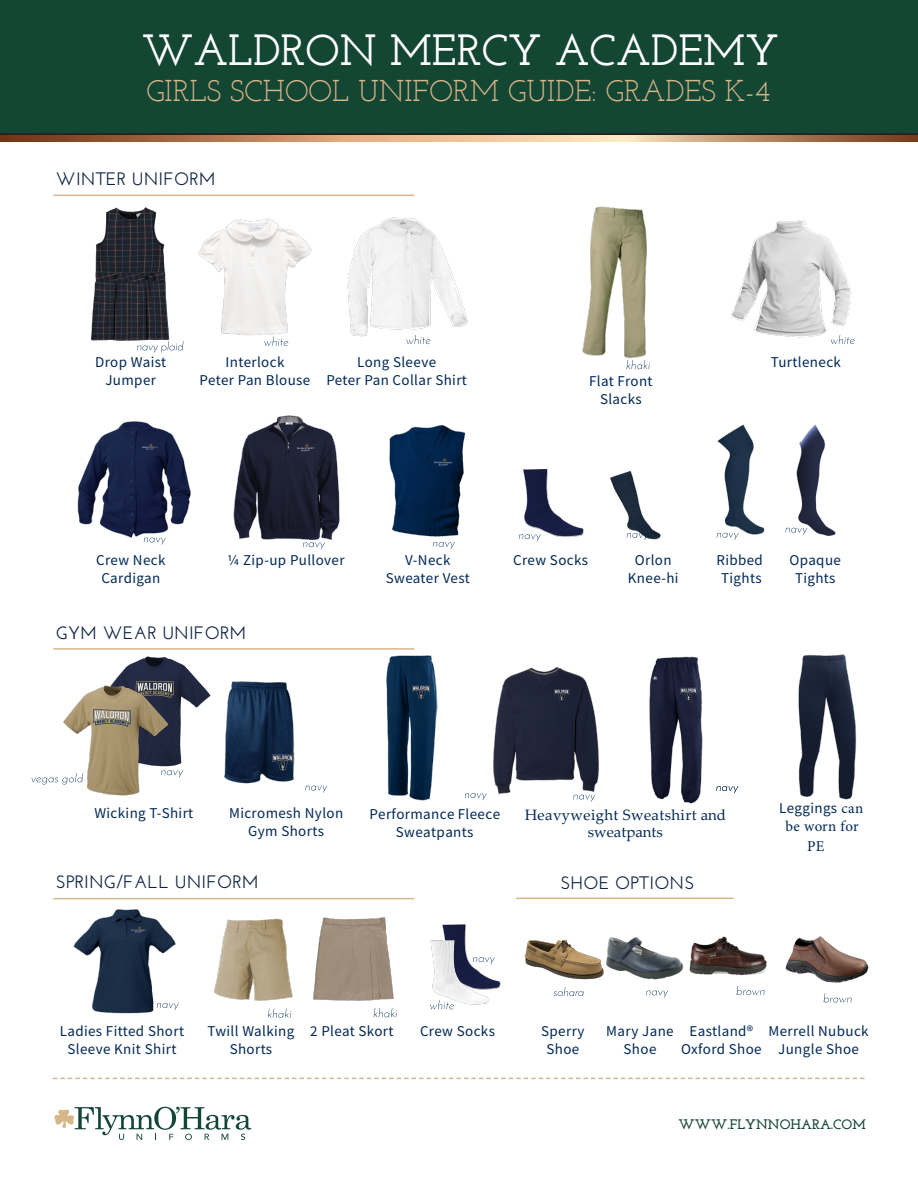
<style>
.page{position:relative;width:918px;height:1188px;background:#fff}
.page>*{position:absolute;margin:0;border:0;box-sizing:border-box;transform-origin:0 0}
.t1{font:600 43.5px "Josefin Slab";color:#fff}
.t2{font:30px "Josefin Slab";color:#d7b688}
.t3{font:600 18px "Josefin Sans";letter-spacing:.01em;color:#0d2141}
.t4{font:15px/18px "Source Sans Pro";letter-spacing:.025em;color:#002855;text-align:center}
.t5{font:15px/17.4px "Palatino Linotype";letter-spacing:.025em;color:#002855;text-align:center}
.t6{font:15px/20px "Minion Pro";letter-spacing:.025em;color:#002855}
.t7{font:700 13.8px "Josefin Slab";color:#144634}
.s1{font-family:"Minion Pro"}
</style>
<div class="page">
<img style="left:582px;top:206px;width:65px;height:153px">
<img style="left:224px;top:681px;width:104px;height:105px">
<img style="left:347px;top:217px;width:121px;height:128px">
<img style="left:493px;top:667px;width:106px;height:128px">
<img style="left:649px;top:656px;width:90px;height:148px">
<img style="left:314px;top:917px;width:80px;height:84px">
<img style="left:386px;top:655px;width:97px;height:146px">
<img style="left:77px;top:421px;width:114px;height:122px">
<img style="left:798px;top:654px;width:59px;height:146px">
<img style="left:233px;top:415px;width:107px;height:126px">
<img style="left:389px;top:425px;width:77px;height:112px">
<img style="left:198px;top:218px;width:114px;height:125px">
<img style="left:63px;top:897px;width:126px;height:117px">
<img style="left:523px;top:469px;width:61px;height:73px">
<img style="left:442px;top:924px;width:25px;height:4px">
<img style="left:430px;top:928px;width:71px;height:78px">
<img style="left:213px;top:918px;width:80px;height:94px">
<img style="left:611px;top:937px;width:58px;height:54px">
<img style="left:786px;top:424px;width:50px;height:112px">
<img style="left:716px;top:424px;width:49px;height:114px">
<img style="left:610px;top:470px;width:51px;height:70px">
<img style="left:524px;top:937px;width:87px;height:60px">
<img style="left:730px;top:219px;width:122px;height:121px">
<img style="left:112px;top:656px;width:99px;height:110px">
<img style="left:63px;top:684px;width:108px;height:112px">
<svg style="left:137px;top:341px;width:47px;height:12px"></svg>
<svg style="left:554px;top:987px;width:30px;height:9px"></svg>
<hr style="left:53px;top:648px;width:361px;height:2px;background:#d7b688">
<hr style="left:53px;top:898px;width:361px;height:1px;background:#d7b688">
<hr style="left:53px;top:195px;width:361px;height:1px;background:#d7b688">
<div style="left:0;top:0;width:918px;height:135px;background:#144634"></div>
<svg style="left:54px;top:1107px;width:197px;height:33px"></svg>
<svg style="left:53px;top:1078px;width:811px;height:1px"></svg>
<svg style="left:0;top:135px;width:918px;height:7px;background:#c1906a"></svg>
<img style="left:669px;top:936px;width:98px;height:41px">
<img style="left:785px;top:936px;width:84px;height:47px">
<svg style="left:737px;top:986px;width:27px;height:9px"></svg>
<svg style="left:824px;top:993px;width:27px;height:10px"></svg>
<svg style="left:646px;top:991px;width:22px;height:7px"></svg>
<svg style="left:157px;top:1003px;width:22px;height:7px"></svg>
<svg style="left:473px;top:957px;width:22px;height:7px"></svg>
<svg style="left:465px;top:793px;width:22px;height:7px"></svg>
<svg style="left:305px;top:786px;width:22px;height:7px"></svg>
<svg style="left:161px;top:770px;width:22px;height:7px"></svg>
<svg style="left:785px;top:528px;width:22px;height:7px"></svg>
<svg style="left:717px;top:533px;width:22px;height:7px"></svg>
<svg style="left:627px;top:533px;width:22px;height:7px"></svg>
<svg style="left:519px;top:534px;width:22px;height:7px"></svg>
<svg style="left:433px;top:542px;width:22px;height:7px"></svg>
<svg style="left:303px;top:542px;width:22px;height:7px"></svg>
<svg style="left:144px;top:538px;width:22px;height:7px"></svg>
<svg style="left:430px;top:1000px;width:24px;height:10px"></svg>
<svg style="left:831px;top:335px;width:24px;height:9px"></svg>
<svg style="left:406px;top:335px;width:24px;height:9px"></svg>
<svg style="left:264px;top:337px;width:24px;height:9px"></svg>
<svg style="left:374px;top:1008px;width:23px;height:9px"></svg>
<svg style="left:268px;top:1009px;width:23px;height:9px"></svg>
<svg style="left:627px;top:360px;width:23px;height:9px"></svg>
<svg style="left:32px;top:773px;width:51px;height:11px"></svg>
<hr style="left:516px;top:898px;width:218px;height:1px;background:#d7b688">
<img style="left:90px;top:207px;width:90px;height:139px">
<svg style="left:573px;top:795px;width:22px;height:7px"></svg>
<svg style="left:716px;top:786px;width:22px;height:7px"></svg>
<h1 class="t1" style="left:142px;top:24px;width:639px">WALDRON MERCY ACADEMY</h1>
<h2 class="t2" style="left:146px;top:73px;width:625px">GIRLS SCHOOL UNIFORM GUIDE: GRADES K-4</h2>
<p class="t3" style="left:56px;top:168px;width:161px">WINTER UNIFORM</p>
<p class="t4" style="left:95px;top:353px;width:72px">Drop Waist<br>Jumper</p>
<p class="t4" style="left:326px;top:353px;width:142px">Long Sleeve<br>Peter Pan Collar Shirt</p>
<p class="t4" style="left:200px;top:353px;width:112px">Interlock<br>Peter Pan Blouse</p>
<p class="t4" style="left:589px;top:372px;width:65px">Flat Front<br>Slacks</p>
<p class="t4" style="left:771px;top:353px;width:72px">Turtleneck</p>
<p class="t4" style="left:96px;top:550px;width:71px">Crew Neck</p>
<p class="t4" style="left:228px;top:550px;width:119px">¼ Zip-up Pullover</p>
<p class="t4" style="left:101px;top:568px;width:60px">Cardigan</p>
<p class="t3" style="left:56px;top:622px;width:192px">GYM WEAR UNIFORM</p>
<p class="t4" style="left:386px;top:550px;width:85px">V-Neck<br>Sweater Vest</p>
<p class="t4" style="left:513px;top:550px;width:76px">Crew Socks</p>
<p class="t4" style="left:790px;top:550px;width:53px">Opaque<br>Tights</p>
<p class="t4" style="left:628px;top:550px;width:52px">Orlon<br>Knee-hi</p>
<p class="t4" style="left:716px;top:550px;width:48px">Ribbed<br>Tights</p>
<p class="t4" style="left:229px;top:804px;width:116px;line-height:17.4px">Micromesh Nylon<br>Gym Shorts</p>
<p class="t4" style="left:94px;top:804px;width:100px">Wicking T-Shirt</p>
<p class="t4" style="left:369px;top:805px;width:132px">Performance Fleece<br>Sweatpants</p>
<p class="t3" style="left:56px;top:871px;width:204px">SPRING/FALL UNIFORM</p>
<p class="t5" style="left:525px;top:806px;width:203px">Heavyweight Sweatshirt and sweatpants</p>
<p class="t3" style="left:560px;top:872px;width:136px">SHOE OPTIONS</p>
<p class="t4" style="left:779px;top:798px;width:86px">Leggings <span class="s1">can</span></p>
<p class="t6" style="left:807px;top:817px;width:53px;text-indent:-22px">be worn for<br>PE</p>
<p class="t4" style="left:60px;top:1022px;width:126px">Ladies Fitted Short<br>Sleeve Knit Shirt</p>
<p class="t4" style="left:208px;top:1022px;width:188px">Twill Walking 2 Pleat Skort</p>
<p class="t4" style="left:420px;top:1022px;width:76px">Crew Socks</p>
<p class="t4" style="left:230px;top:1040px;width:44px">Shorts</p>
<p class="t4" style="left:541px;top:1022px;width:45px">Sperry<br>Shoe</p>
<p class="t4" style="left:606px;top:1022px;width:69px">Mary Jane<br>Shoe</p>
<p class="t4" style="left:681px;top:1022px;width:82px">Eastland®<br>Oxford Shoe</p>
<p class="t4" style="left:769px;top:1022px;width:102px">Merrell Nubuck<br>Jungle Shoe</p>
<p class="t7" style="left:679px;top:1116px;width:189px">WWW.FLYNNOHARA.COM</p>
</div>
